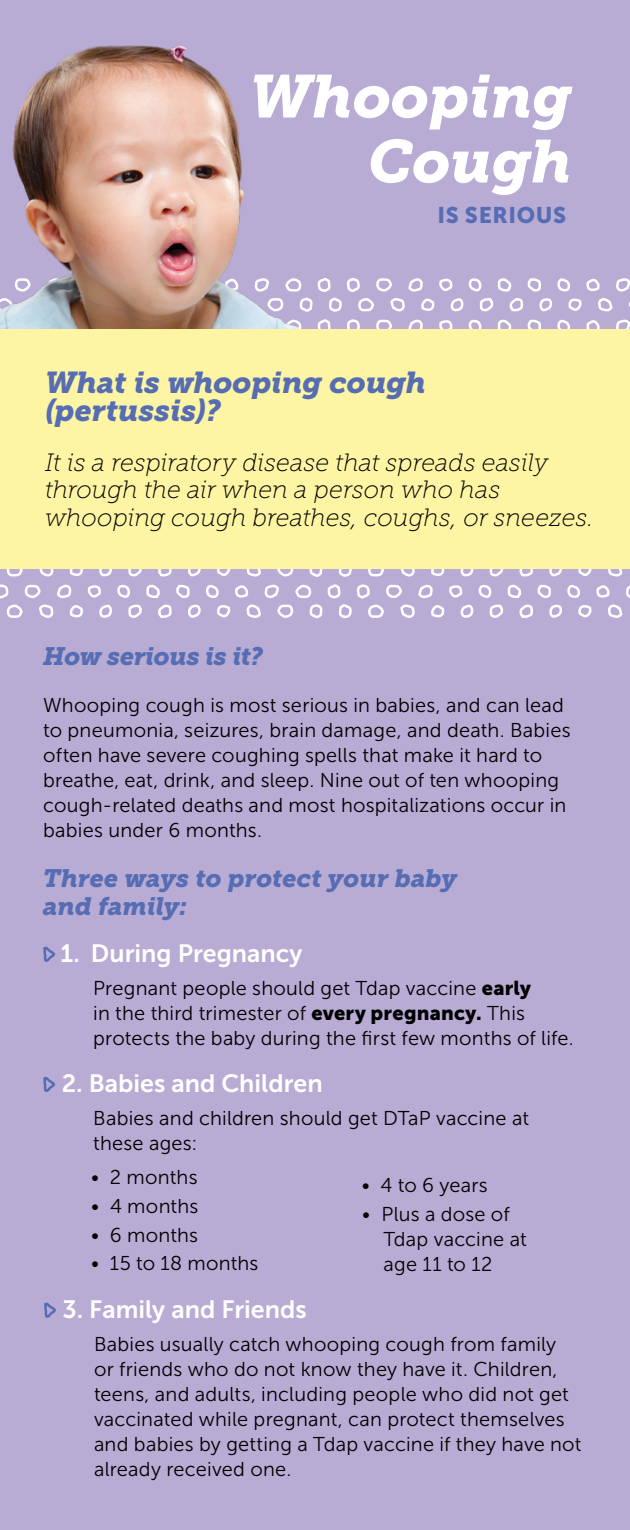
<style>
.page{position:relative;width:630px;height:1530px;background:#b8abd4}
.page>*{position:absolute;margin:0;border:0;box-sizing:border-box;transform-origin:0 0}
.t1{font:italic 60px/65px "Museo Slab 900";color:#fff;text-align:right}
.t2{font:italic 30px/27.5px "Museo Slab 900";letter-spacing:-.005em;color:#566db4}
.t3{font:italic 25px/27.5px "Museo Slab 100";color:#000}
.t4{font:25px "Museo Sans 700";color:#fff}
.t5{font:italic 25px/27.5px "Museo Slab 900";letter-spacing:-.005em;color:#566db4}
.t6{font:22.5px "Museo Sans 900";letter-spacing:.025em;color:#566db4}
.t7{font:20px/25px "Museo Sans 300";letter-spacing:.01em;color:#000}
.s1{font-family:"Museo Sans 900"}
</style>
<div class="page">
<svg style="left:299px;top:278px;width:331px;height:51px"></svg>
<img style="left:0;top:45px;width:299px;height:284px">
<svg style="left:43px;top:946px;width:13px;height:16px"></svg>
<svg style="left:43px;top:1076px;width:13px;height:16px"></svg>
<svg style="left:0;top:569px;width:630px;height:50px"></svg>
<svg style="left:44px;top:1302px;width:12px;height:16px"></svg>
<div style="left:0;top:329px;width:630px;height:240px;background:#fdf5a3"></div>
<h1 class="t1" style="left:249px;top:65px;width:324px">Whooping<br>Cough</h1>
<p class="t6" style="left:438px;top:203px;width:130px">IS SERIOUS</p>
<h2 class="t2" style="left:45px;top:370px;width:383px">What is whooping cough (pertussis)?</h2>
<p class="t3" style="left:45px;top:449px;width:550px">It is a respiratory disease that spreads easily through the air when a person who has whooping cough breathes, coughs, or sneezes.</p>
<p class="t5" style="left:43px;top:643px;width:221px">How serious is it?</p>
<p class="t7" style="left:43px;top:693px;width:529px">Whooping cough is most serious in babies, and can lead to pneumonia, seizures, brain damage, and death. Babies often have severe coughing spells that make it hard to breathe, eat, drink, and sleep. Nine out of ten whooping cough-related deaths and most hospitalizations occur in babies under 6 months.</p>
<p class="t5" style="left:43px;top:865px;width:416px">Three ways to protect your baby and family:</p>
<p class="t4" style="left:61px;top:940px;width:243px">1. During Pregnancy</p>
<p class="t7" style="left:93px;top:976px;width:482px">Pregnant people should get Tdap vaccine <span class="s1">early<br></span>in the third trimester of <span class="s1">every pregnancy.</span> This protects the baby during the first few months of life.</p>
<p class="t4" style="left:62px;top:1070px;width:262px">2. Babies and Children</p>
<p class="t7" style="left:93px;top:1106px;width:437px">Babies and children should get DTaP vaccine at these ages:</p>
<p class="t7" style="left:91px;top:1165px;width:108px">• 2 months</p>
<p class="t7" style="left:91px;top:1194px;width:109px">• 4 months</p>
<p class="t7" style="left:91px;top:1222px;width:109px">• 6 months</p>
<p class="t7" style="left:91px;top:1251px;width:169px">• 15 to 18 months</p>
<p class="t4" style="left:63px;top:1296px;width:246px">3. Family and Friends</p>
<p class="t7" style="left:94px;top:1332px;width:489px">Babies usually catch whooping cough from family<br>or friends who do not know they have it. Children, teens, and adults, including people who did not get vaccinated while pregnant, can protect themselves and babies by getting a Tdap vaccine if they have not already received one.</p>
<p class="t7" style="left:362px;top:1173px;width:127px">• 4 to 6 years</p>
<p class="t7" style="left:383px;top:1202px;width:145px;text-indent:-21px">• Plus a dose of<br>Tdap vaccine at age 11 to 12</p>
</div>
